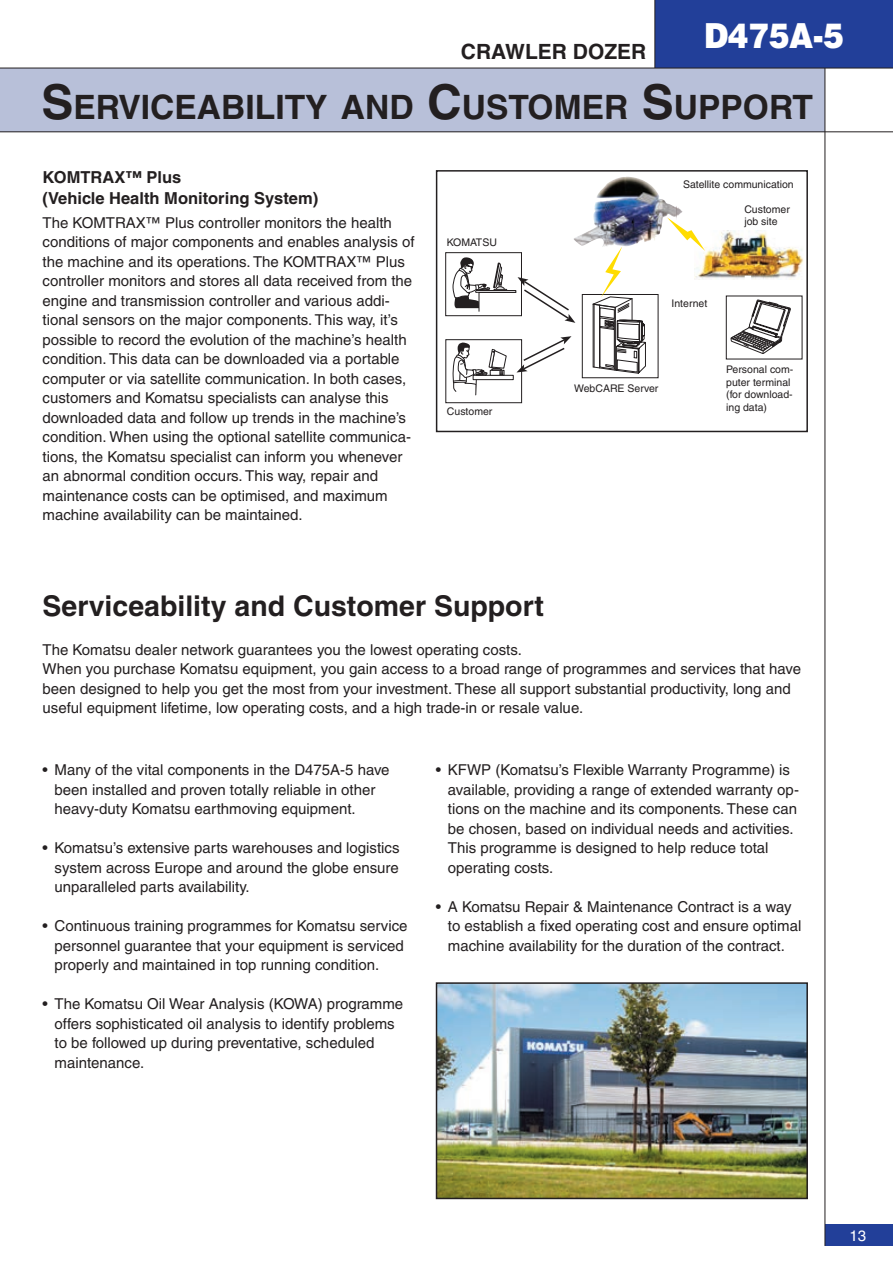
<style>
.page{position:relative;width:893px;height:1263px;background:#fff}
.page>*{position:absolute;margin:0;border:0;box-sizing:border-box;transform-origin:0 0}
.t1{font:900 34.5px "Helvetica";letter-spacing:-.01em;color:#fff;scale:.9 1}
.t2{font:700 33.6px "Helvetica";color:#231f20}
.t3{font:700 28.5px "Helvetica";color:#231f20}
.t4{font:700 21px "Helvetica";color:#231f20}
.t5{font:700 16.5px "Helvetica";color:#231f20}
.t6{font:15px/19.5px "Helvetica";color:#231f20}
.t7{font:15px "Helvetica";color:#fff}
.t8{font:10.5px/12.6px "Helvetica";color:#231f20}
.s1{font-size:48px}
</style>
<div class="page">
<div style="left:0;top:68px;width:825px;height:64px;background:#b8c0d9"></div>
<div style="left:825px;top:1225px;width:68px;height:21px;background:#223f99"></div>
<hr style="left:825px;top:0;width:1px;height:1246px;background:#231f20">
<div style="left:655px;top:0;width:238px;height:68px;background:#223f99"></div>
<hr style="left:0;top:68px;width:893px;height:1px;background:#231f20">
<hr style="left:654px;top:0;width:1px;height:68px;background:#231f20">
<hr style="left:0;top:131px;width:893px;height:1px;background:#231f20">
<div style="left:436px;top:170px;width:372px;height:262px;border:2px solid #231f20"></div>
<div style="left:445px;top:252px;width:77px;height:64px;border:1px solid #231f20"></div>
<div style="left:445px;top:339px;width:77px;height:64px;border:1px solid #231f20"></div>
<div style="left:582px;top:294px;width:76px;height:84px;border:1px solid #231f20"></div>
<svg style="left:731px;top:300px;width:59px;height:54px"></svg>
<img style="left:574px;top:177px;width:108px;height:69px">
<img style="left:695px;top:230px;width:108px;height:50px">
<svg style="left:593px;top:246px;width:53px;height:127px"></svg>
<svg style="left:453px;top:257px;width:122px;height:66px"></svg>
<svg style="left:446px;top:336px;width:125px;height:59px"></svg>
<svg style="left:667px;top:217px;width:38px;height:34px"></svg>
<svg style="left:740px;top:276px;width:16px;height:4px"></svg>
<img style="left:439px;top:985px;width:366px;height:211px">
<div style="left:436px;top:982px;width:372px;height:217px;border:2px solid #231f20"></div>
<h3 class="t4" style="left:461px;top:39px;width:187px">CRAWLER DOZER</h3>
<h1 class="t1" style="left:704px;top:13px;width:157px">D475A-5</h1>
<h2 class="t2" style="left:41px;top:86px;width:773px"><span class="s1">S</span>ERVICEABILITY AND <span class="s1">C</span>USTOMER <span class="s1">S</span>UPPORT</h2>
<p class="t5" style="left:43px;top:167px;width:140px">KOMTRAX™ Plus</p>
<p class="t5" style="left:43px;top:188px;width:277px">(Vehicle Health Monitoring System)</p>
<p class="t6" style="left:43px;top:213px;width:374px">The KOMTRAX™ Plus controller monitors the health conditions of major components and enables analysis of the machine and its operations. The KOMTRAX™ Plus controller monitors and stores all data received from the engine and transmission controller and various addi&shy;tional sensors on the major components. This way, it’s possible to record the evolution of the machine’s health condition. This data can be downloaded via a portable computer or via satellite communication. In both cases, customers and Komatsu specialists can analyse this downloaded data and follow up trends in the machine’s condition. When using the optional satellite communica&shy;tions, the Komatsu specialist can inform you whenever an abnormal condition occurs. This way, repair and maintenance costs can be optimised, and maximum machine availability can be maintained.</p>
<p class="t8" style="left:447px;top:236px;width:52px">KOMATSU</p>
<p class="t8" style="left:447px;top:405px;width:47px">Customer</p>
<h3 class="t3" style="left:43px;top:588px;width:503px">Serviceability and Customer Support</h3>
<p class="t8" style="left:683px;top:178px;width:112px">Satellite communication</p>
<p class="t8" style="left:744px;top:203px;width:47px">Customer job site</p>
<p class="t8" style="left:671px;top:297px;width:37px">Internet</p>
<p class="t8" style="left:574px;top:381px;width:86px">WebCARE Server</p>
<p class="t8" style="left:726px;top:363px;width:69px">Personal com&shy;puter terminal (for download&shy;ing data)</p>
<p class="t6" style="left:43px;top:640px;width:760px">The Komatsu dealer network guarantees you the lowest operating costs.<br>When you purchase Komatsu equipment, you gain access to a broad range of programmes and services that have been designed to help you get the most from your investment. These all support substantial productivity, long and useful equipment lifetime, low operating costs, and a high trade-in or resale value.</p>
<p class="t6" style="left:55px;top:760px;width:337px;text-indent:-12px">• Many of the vital components in the D475A-5 have been installed and proven totally reliable in other heavy-duty Komatsu earthmoving equipment.</p>
<p class="t6" style="left:55px;top:838px;width:346px;text-align:justify;text-indent:-12px">• Komatsu’s extensive parts warehouses and logistics system across Europe and around the globe ensure unparalleled parts availability.</p>
<p class="t6" style="left:55px;top:916px;width:355px;text-indent:-12px">• Continuous training programmes for Komatsu service personnel guarantee that your equipment is serviced properly and maintained in top running condition.</p>
<p class="t6" style="left:55px;top:994px;width:350px;text-indent:-12px">• The Komatsu Oil Wear Analysis (KOWA) programme offers sophisticated oil analysis to identify problems to be followed up during preventative, scheduled maintenance.</p>
<p class="t6" style="left:448px;top:760px;width:353px;text-indent:-12px">• KFWP (Komatsu’s Flexible Warranty Programme) is available, providing a range of extended warranty op&shy;tions on the machine and its components. These can be chosen, based on individual needs and activities.<br>This programme is designed to help reduce total operating costs.</p>
<p class="t6" style="left:448px;top:897px;width:355px;text-indent:-12px">• A Komatsu Repair &amp; Maintenance Contract is a way to establish a fixed operating cost and ensure optimal machine availability for the duration of the contract.</p>
<p class="t7" style="left:849px;top:1227px;width:18px">13</p>
</div>
